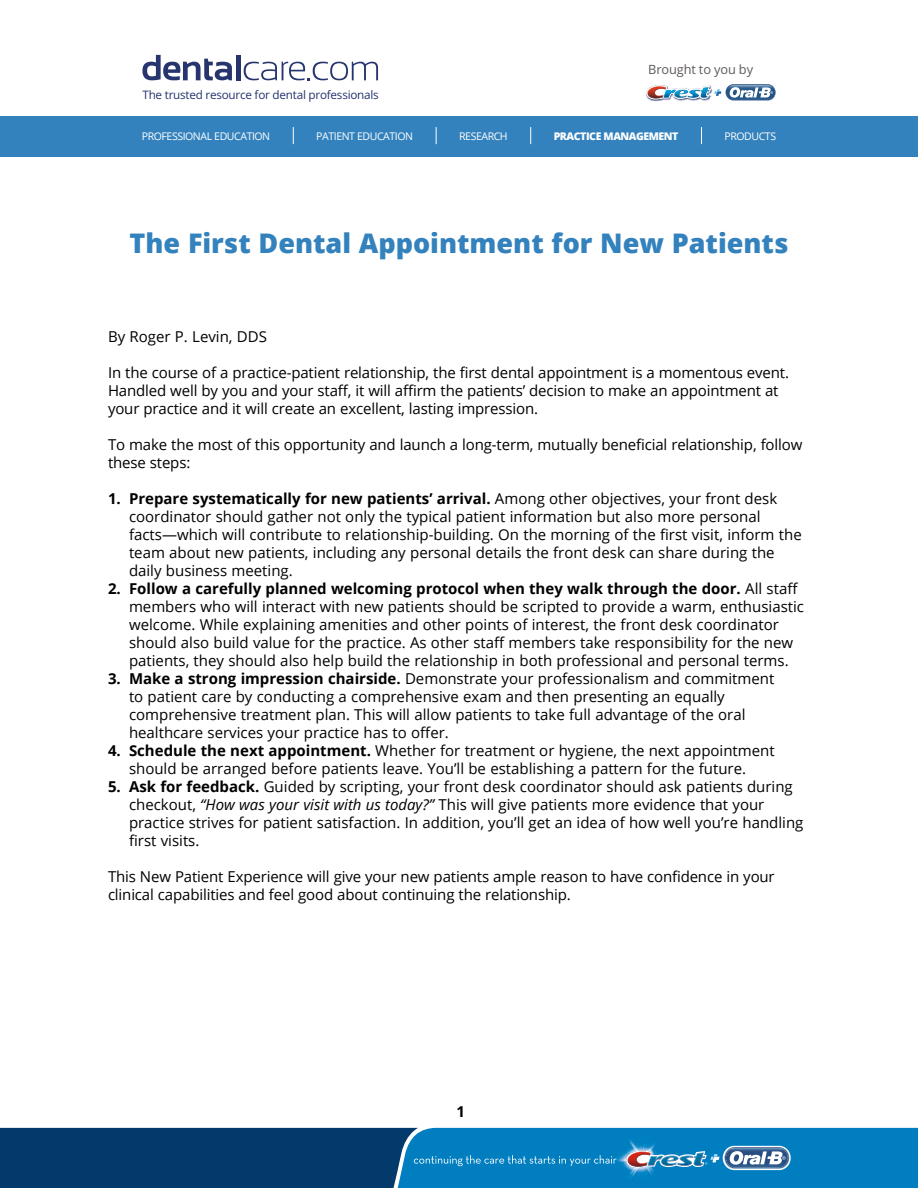
<style>
.page{position:relative;width:918px;height:1188px;background:#fff}
.page>*{position:absolute;margin:0;border:0;box-sizing:border-box;transform-origin:0 0}
.t1{font:800 27px "Open Sans";color:#3382bd}
.bullets{font:15px/18px "Open Sans";color:#000}
.Main_Body{font:15px/18px "Open Sans";letter-spacing:-.01em;color:#000}
.Page_Number{font:700 15px "Open Sans";color:#000}
.t2{font:12.75px "Open Sans";letter-spacing:-.01em;color:#5f5b59}
.t3{font:11.7px "Open Sans";letter-spacing:-.02em;color:#26356e}
.t4{font:10.5px "Open Sans";letter-spacing:-.04em;color:#fff}
.t5{font:800 10.5px "Open Sans";letter-spacing:-.04em;color:#fff}
.s1{font-weight:700}
.s2{font-style:italic}
</style>
<div class="page">
<svg style="left:142px;top:55px;width:90px;height:25px"></svg>
<hr style="left:236px;top:55px;width:4px;height:25px;background:#26356e">
<svg style="left:244px;top:62px;width:134px;height:18px"></svg>
<img style="left:730px;top:84px;width:46px;height:17px">
<img style="left:650px;top:100px;width:58px;height:1px">
<svg style="left:646px;top:85px;width:129px;height:15px"></svg>
<img style="left:670px;top:87px;width:41px;height:11px">
<div style="left:0;top:117px;width:918px;height:40px;background:#3382bd"></div>
<svg style="left:293px;top:127px;width:1px;height:17px"></svg>
<svg style="left:436px;top:127px;width:1px;height:17px"></svg>
<svg style="left:530px;top:127px;width:1px;height:17px"></svg>
<svg style="left:701px;top:127px;width:1px;height:17px"></svg>
<svg style="left:0;top:1128px;width:918px;height:60px;background:#0b639b"></svg>
<p class="t3" style="left:142px;top:86px;width:238px">The trusted resource for dental professionals</p>
<p class="t2" style="left:648px;top:61px;width:106px">Brought to you by</p>
<p class="t4" style="left:142px;top:129px;width:130px">PROFESSIONAL EDUCATION</p>
<p class="t4" style="left:316px;top:129px;width:98px">PATIENT EDUCATION</p>
<p class="t4" style="left:459px;top:129px;width:50px">RESEARCH</p>
<p class="t5" style="left:554px;top:129px;width:126px">PRACTICE MANAGEMENT</p>
<p class="t4" style="left:725px;top:129px;width:53px">PRODUCTS</p>
<p class="t1" style="left:130px;top:222px;width:660px">The First Dental Appointment for New Patients</p>
<p class="Main_Body" style="left:108px;top:327px;width:161px">By Roger P. Levin, DDS</p>
<p class="Main_Body" style="left:108px;top:363px;width:683px">In the course of a practice-patient relationship, the first dental appointment is a momentous event.<br>Handled well by you and your staff, it will affirm the patients’ decision to make an appointment at your practice and it will create an excellent, lasting impression.</p>
<p class="Main_Body" style="left:108px;top:435px;width:696px">To make the most of this opportunity and launch a long-term, mutually beneficial relationship, follow these steps:</p>
<p class="bullets" style="left:129px;top:489px;width:674px;text-indent:-21px"><span class="s1">1. Prepare systematically for new patients’ arrival.</span> Among other objectives, your front desk coordinator should gather not only the typical patient information but also more personal facts—which will contribute to relationship-building. On the morning of the first visit, inform the team about new patients, including any personal details the front desk can share during the daily business meeting.</p>
<p class="bullets" style="left:129px;top:579px;width:677px;text-indent:-21px"><span class="s1">2. Follow a carefully planned welcoming protocol when they walk through the door.</span> All staff members who will interact with new patients should be scripted to provide a warm, enthusiastic welcome. While explaining amenities and other points of interest, the front desk coordinator should also build value for the practice. As other staff members take responsibility for the new patients, they should also help build the relationship in both professional and personal terms.</p>
<p class="bullets" style="left:129px;top:669px;width:647px;text-indent:-21px"><span class="s1">3. Make a strong impression chairside.</span> Demonstrate your professionalism and commitment to patient care by conducting a comprehensive exam and then presenting an equally comprehensive treatment plan. This will allow patients to take full advantage of the oral healthcare services your practice has to offer.</p>
<p class="bullets" style="left:108px;top:741px;width:668px;text-align:center"><span class="s1">4. Schedule the next appointment.</span> Whether for treatment or hygiene, the next appointment should be arranged before patients leave. You’ll be establishing a pattern for the future.</p>
<p class="bullets" style="left:129px;top:777px;width:676px;text-indent:-21px"><span class="s1">5. Ask for feedback.</span> Guided by scripting, your front desk coordinator should ask patients during checkout, <span class="s2">“How was your visit with us today?”</span> This will give patients more evidence that your practice strives for patient satisfaction. In addition, you’ll get an idea of how well you’re handling first visits.</p>
<p class="Main_Body" style="left:108px;top:867px;width:668px">This New Patient Experience will give your new patients ample reason to have confidence in your clinical capabilities and feel good about continuing the relationship.</p>
<p class="Page_Number" style="left:456px;top:1101px;width:10px">1</p>
</div>
